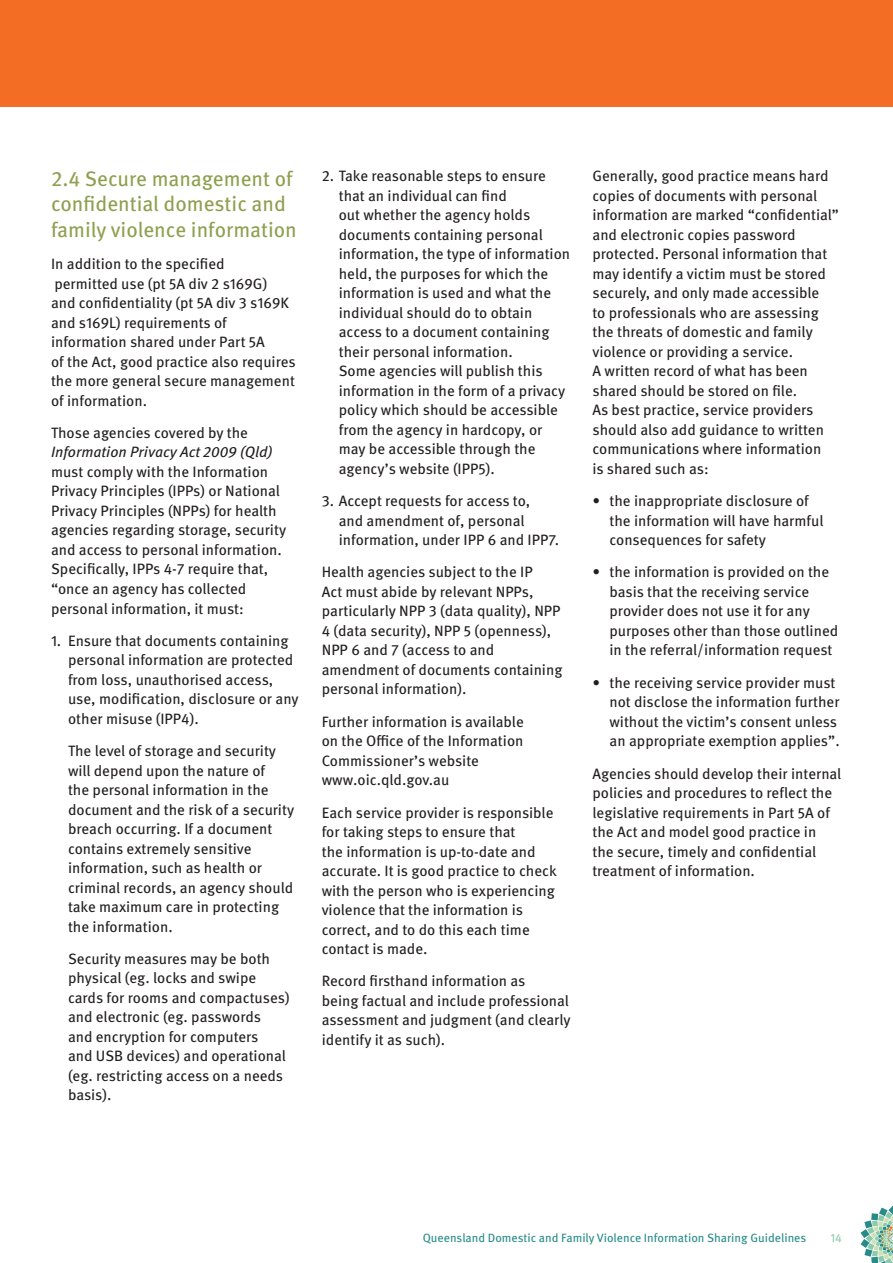
<style>
.page{position:relative;width:893px;height:1263px;background:#fff}
.page>*{position:absolute;margin:0;border:0;box-sizing:border-box;transform-origin:0 0}
.t1{font:21px/25.5px "Meta OT";color:#8f9f4f}
.Body_Text{font:15px/19.5px "Meta OT";color:#231f20}
.t2{font:12px "Meta OT";color:#278b88}
.t3{font:12px "Meta OT";color:#8dc9ae}
.s1{font-style:italic}
</style>
<div class="page">
<div style="left:0;top:0;width:893px;height:106px;background:#f36e24"></div>
<svg style="left:860px;top:1205px;width:33px;height:58px"></svg>
<p class="t1" style="left:51px;top:166px;width:247px">2.4 Secure management of confidential domestic and family violence information</p>
<p class="Body_Text" style="left:51px;top:254px;width:246px">In addition to the specified<br>permitted use (pt 5A div 2 s169G)<br>and confidentiality (pt 5A div 3 s169K and s169L) requirements of information shared under Part 5A<br>of the Act, good practice also requires the more general secure management of information.</p>
<p class="Body_Text" style="left:51px;top:423px;width:237px">Those agencies covered by the <span class="s1">Information Privacy Act 2009 (Qld) </span>must comply with the Information Privacy Principles (IPPs) or National Privacy Principles (NPPs) for health agencies regarding storage, security and access to personal information.<br>Specifically, IPPs 4-7 require that, “once an agency has collected personal information, it must:</p>
<p class="Body_Text" style="left:68px;top:631px;width:232px;text-indent:-17px">1. Ensure that documents containing personal information are protected from loss, unauthorised access, use, modification, disclosure or any other misuse (IPP4).</p>
<p class="Body_Text" style="left:68px;top:741px;width:228px">The level of storage and security will depend upon the nature of<br>the personal information in the document and the risk of a security breach occurring. If a document contains extremely sensitive information, such as health or criminal records, an agency should take maximum care in protecting the information.</p>
<p class="Body_Text" style="left:68px;top:949px;width:223px">Security measures may be both physical (eg. locks and swipe cards for rooms and compactuses) and electronic (eg. passwords<br>and encryption for computers<br>and USB devices) and operational (eg. restricting access on a needs basis).</p>
<p class="Body_Text" style="left:339px;top:167px;width:233px;text-indent:-17px">2. Take reasonable steps to ensure that an individual can find<br>out whether the agency holds documents containing personal information, the type of information held, the purposes for which the information is used and what the individual should do to obtain access to a document containing their personal information.<br>Some agencies will publish this information in the form of a privacy policy which should be accessible from the agency in hardcopy, or may be accessible through the agency’s website (IPP5).</p>
<p class="Body_Text" style="left:339px;top:491px;width:222px;text-indent:-17px">3. Accept requests for access to,<br>and amendment of, personal information, under IPP 6 and IPP7.</p>
<p class="Body_Text" style="left:322px;top:563px;width:242px">Health agencies subject to the IP<br>Act must abide by relevant NPPs, particularly NPP 3 (data quality), NPP<br>4 (data security), NPP 5 (openness),<br>NPP 6 and 7 (access to and amendment of documents containing personal information).</p>
<p class="Body_Text" style="left:322px;top:712px;width:204px">Further information is available on the Office of the Information<br>Commissioner’s website www.oic.qld.gov.au</p>
<p class="Body_Text" style="left:322px;top:803px;width:237px">Each service provider is responsible for taking steps to ensure that<br>the information is up-to-date and accurate. It is good practice to check with the person who is experiencing violence that the information is correct, and to do this each time contact is made.</p>
<p class="Body_Text" style="left:322px;top:971px;width:250px">Record firsthand information as<br>being factual and include professional assessment and judgment (and clearly identify it as such).</p>
<p class="Body_Text" style="left:592px;top:167px;width:248px">Generally, good practice means hard copies of documents with personal information are marked “confidential” and electronic copies password protected. Personal information that may identify a victim must be stored securely, and only made accessible<br>to professionals who are assessing the threats of domestic and family violence or providing a service.<br>A written record of what has been shared should be stored on file.<br>As best practice, service providers should also add guidance to written communications where information<br>is shared such as:</p>
<p class="Body_Text" style="left:609px;top:491px;width:215px;text-indent:-17px">• the inappropriate disclosure of the information will have harmful consequences for safety</p>
<p class="Body_Text" style="left:609px;top:563px;width:230px;text-indent:-17px">• the information is provided on the basis that the receiving service provider does not use it for any purposes other than those outlined in the referral/information request</p>
<p class="Body_Text" style="left:609px;top:673px;width:232px;text-indent:-17px">• the receiving service provider must not disclose the information further without the victim’s consent unless an appropriate exemption applies”.</p>
<p class="Body_Text" style="left:592px;top:764px;width:250px">Agencies should develop their internal policies and procedures to reflect the legislative requirements in Part 5A of the Act and model good practice in<br>the secure, timely and confidential treatment of information.</p>
<p class="t2" style="left:423px;top:1231px;width:385px">Queensland Domestic and Family Violence Information Sharing Guidelines</p>
<p class="t3" style="left:830px;top:1231px;width:13px">14</p>
</div>
